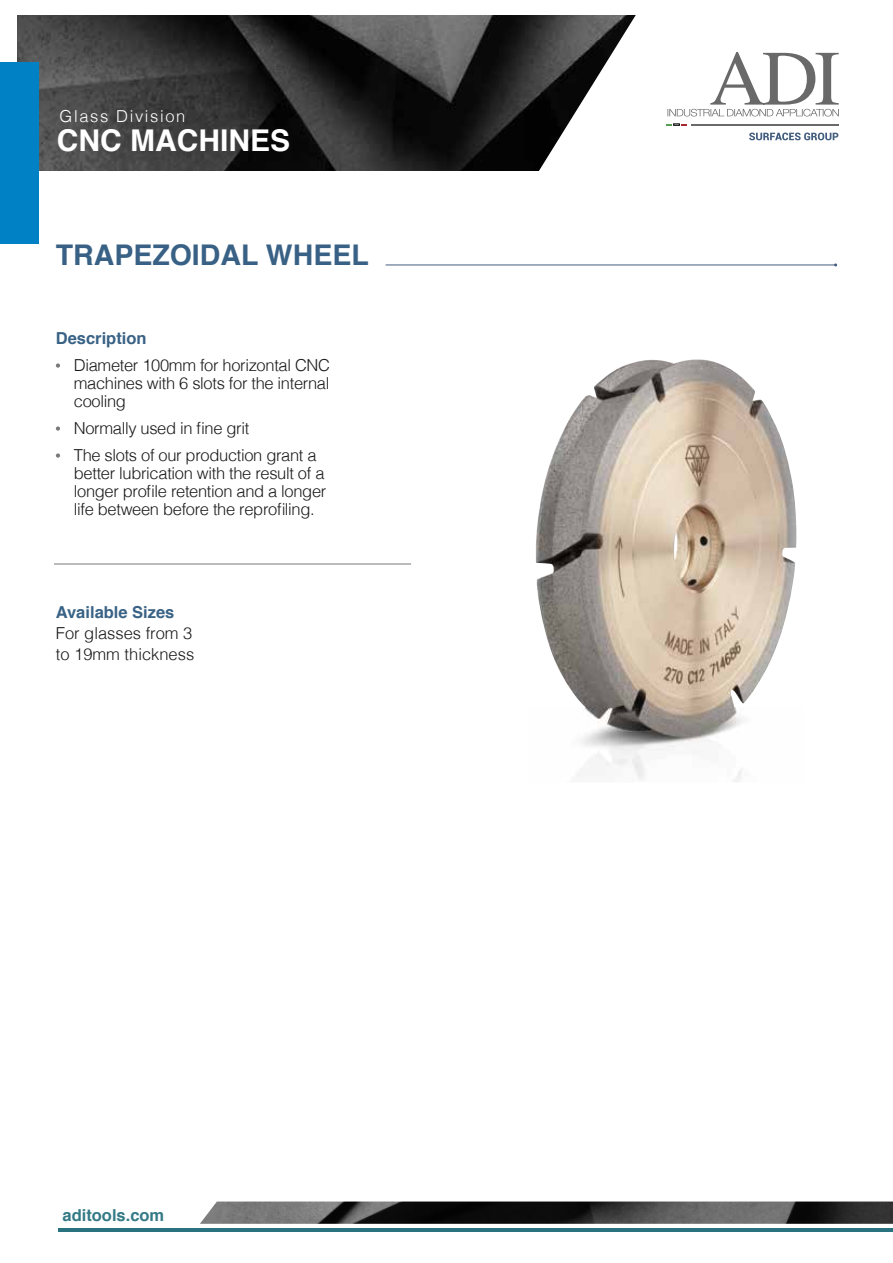
<style>
.page{position:relative;width:893px;height:1263px;background:#fff}
.page>*{position:absolute;margin:0;border:0;box-sizing:border-box;transform-origin:0 0}
.t1{font:700 30px "Helvetica";color:#fff}
.t2{font:700 28.5px "Helvetica";color:#396185}
.t3{font:300 16.5px/18px "Helvetica";letter-spacing:-.02em;color:#191919;text-align:justify}
.t4{font:300 16.5px/21px "Helvetica";color:#191919}
.t5{font:700 16.5px "Helvetica";color:#396285}
.t6{font:300 16.5px "Helvetica";letter-spacing:.1em;color:#fff}
.t7{font:700 16.5px "Helvetica";color:#347a86}
</style>
<div class="page">
<img style="left:17px;top:16px;width:522px;height:154px">
<img style="left:200px;top:1201px;width:693px;height:23px">
<svg style="left:539px;top:15px;width:300px;height:156px"></svg>
<hr style="left:691px;top:124px;width:148px;height:1px;background:#69696a">
<svg style="left:666px;top:124px;width:20px;height:1px"></svg>
<svg style="left:749px;top:133px;width:89px;height:7px"></svg>
<svg style="left:667px;top:52px;width:172px;height:64px"></svg>
<hr style="left:58px;top:1228px;width:835px;height:3px;background:#297380">
<div style="left:0;top:62px;width:38px;height:182px;background:#0081c6"></div>
<svg style="left:56px;top:363px;width:4px;height:5px"></svg>
<svg style="left:56px;top:426px;width:4px;height:5px"></svg>
<svg style="left:56px;top:453px;width:4px;height:5px"></svg>
<hr style="left:386px;top:265px;width:450px;height:1px;background:#445e7f">
<img style="left:536px;top:359px;width:261px;height:423px">
<hr style="left:54px;top:564px;width:357px;height:1px;background:#7b7a7a">
<p class="t6" style="left:60px;top:102px;width:127px">Glass Division</p>
<h1 class="t1" style="left:57px;top:117px;width:235px">CNC MACHINES</h1>
<h2 class="t2" style="left:56px;top:232px;width:314px">TRAPEZOIDAL WHEEL</h2>
<p class="t5" style="left:56px;top:325px;width:92px">Description</p>
<p class="t3" style="left:74px;top:355px;width:258px">Diameter 100mm for horizontal CNC machines with 6 slots for the internal cooling</p>
<p class="t3" style="left:74px;top:413px;width:244px;line-height:27px">Normally used in fine grit<br>The slots of our production grant a</p>
<p class="t3" style="left:74px;top:463px;width:254px">better lubrication with the result of a longer profile retention and a longer life between before the reprofiling.</p>
<p class="t5" style="left:56px;top:599px;width:120px">Available Sizes</p>
<p class="t4" style="left:56px;top:622px;width:140px">For glasses from 3 to 19mm thickness</p>
<p class="t7" style="left:63px;top:1202px;width:103px">aditools.com</p>
</div>
